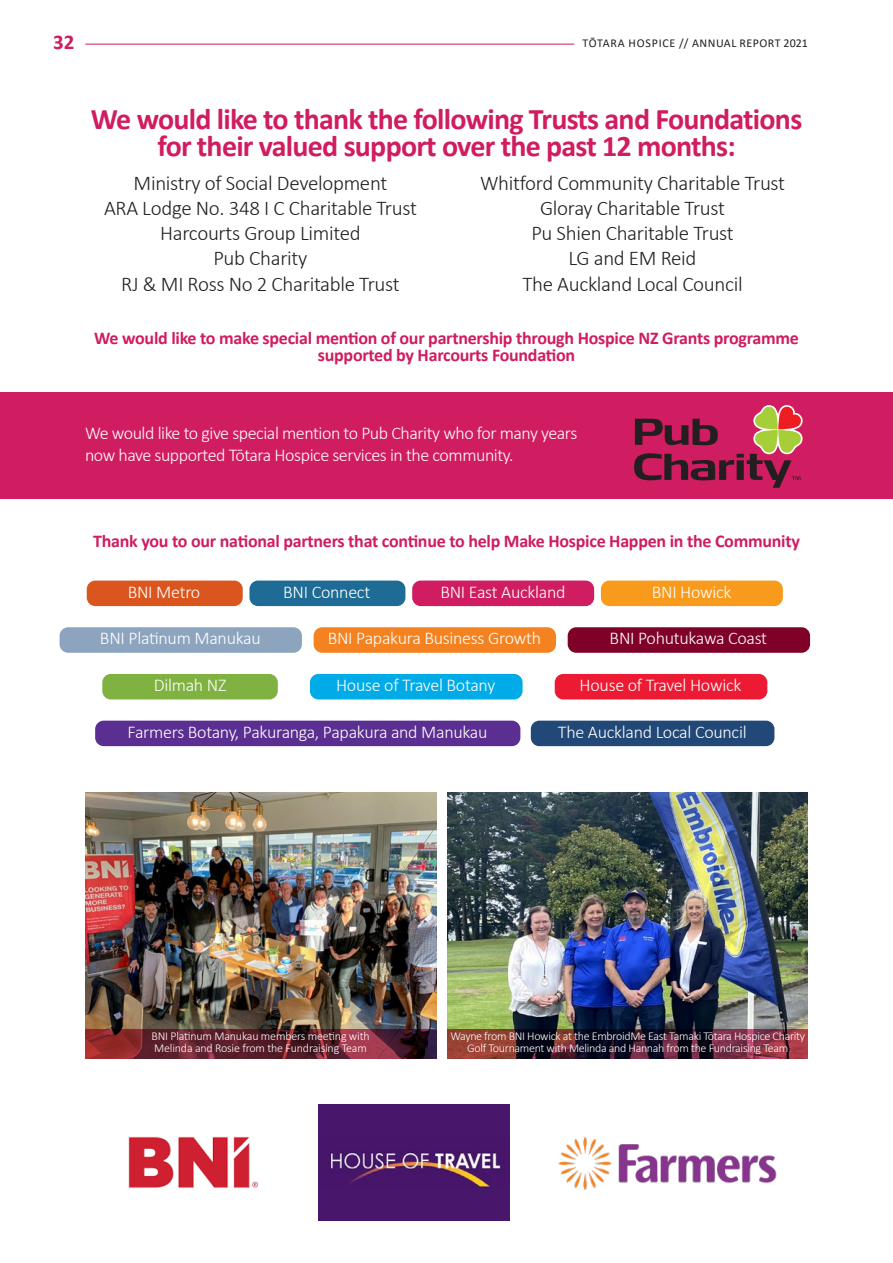
<style>
.page{position:relative;width:893px;height:1263px;background:#fff}
.page>*{position:absolute;margin:0;border:0;box-sizing:border-box;transform-origin:0 0}
.Headings{font:700 30px/27px "Calibri";letter-spacing:-.025em;color:#d01c60;text-align:center}
.Base_Text{font:300 21px "Calibri";letter-spacing:-.015em;color:#231f20}
.t1{font:700 21px "Calibri";color:#d01c60}
.Financials_Base{font:300 18px "Calibri";letter-spacing:-.015em;color:#fff}
.Financials_Base-2{font:700 18px/16.5px "Calibri";letter-spacing:-.015em;color:#d01c60;text-align:center}
.Heading-Orange{font:300 18px/21.6px "Calibri";letter-spacing:-.025em;color:#fff}
.Captions_-_small{font:300 12px/12px "Calibri";letter-spacing:-.025em;color:#fff;text-align:center}
.t2{font:12px "Calibri";letter-spacing:.04em;color:#231f20}
</style>
<div class="page">
<hr style="left:85px;top:44px;width:489px;height:1px;background:#d01c60">
<div style="left:0;top:392px;width:893px;height:107px;background:#d01c60"></div>
<svg style="left:634px;top:405px;width:169px;height:83px"></svg>
<img style="left:85px;top:792px;width:351px;height:237px">
<img style="left:448px;top:792px;width:360px;height:237px">
<svg style="left:448px;top:1029px;width:360px;height:29px;background:#54232f"></svg>
<svg style="left:85px;top:1029px;width:351px;height:29px;background:#65222d"></svg>
<img style="left:558px;top:1136px;width:219px;height:54px">
<img style="left:318px;top:1104px;width:192px;height:116px">
<img style="left:128px;top:1136px;width:131px;height:52px">
<div style="left:87px;top:581px;width:156px;height:25px;background:#da561e;border-radius:9px"></div>
<div style="left:249px;top:581px;width:156px;height:25px;background:#1e6c95;border-radius:9px"></div>
<div style="left:412px;top:581px;width:182px;height:25px;background:#d01c60;border-radius:9px"></div>
<div style="left:601px;top:581px;width:182px;height:25px;background:#f89a1c;border-radius:9px"></div>
<div style="left:310px;top:674px;width:213px;height:25px;background:#00abe7;border-radius:9px"></div>
<div style="left:555px;top:674px;width:212px;height:25px;background:#ed1a33;border-radius:9px"></div>
<div style="left:102px;top:674px;width:176px;height:25px;background:#7fb240;border-radius:9px"></div>
<div style="left:531px;top:721px;width:243px;height:25px;background:#214876;border-radius:9px"></div>
<div style="left:95px;top:721px;width:425px;height:25px;background:#5b2e91;border-radius:9px"></div>
<div style="left:314px;top:627px;width:242px;height:26px;background:#f58220;border-radius:9px"></div>
<div style="left:568px;top:627px;width:242px;height:26px;background:#7f0128;border-radius:9px"></div>
<div style="left:60px;top:627px;width:242px;height:26px;background:#8da4bf;border-radius:9px"></div>
<p class="t1" style="left:53px;top:27px;width:23px">32</p>
<p class="t2" style="left:582px;top:34px;width:227px">TŌTARA HOSPICE // ANNUAL REPORT 2021</p>
<p class="Headings" style="left:91px;top:105px;width:713px">We would like to thank the following Trusts and Foundations for their valued support over the past 12 months:</p>
<p class="Base_Text" style="left:134px;top:170px;width:255px">Ministry of Social Development</p>
<p class="Base_Text" style="left:104px;top:195px;width:314px">ARA Lodge No. 348 I C Charitable Trust</p>
<p class="Base_Text" style="left:160px;top:220px;width:202px">Harcourts Group Limited</p>
<p class="Base_Text" style="left:213px;top:245px;width:95px">Pub Charity</p>
<p class="Base_Text" style="left:121px;top:271px;width:280px">RJ &amp; MI Ross No 2 Charitable Trust</p>
<p class="Base_Text" style="left:480px;top:170px;width:307px">Whitford Community Charitable Trust</p>
<p class="Base_Text" style="left:540px;top:195px;width:186px">Gloray Charitable Trust</p>
<p class="Base_Text" style="left:531px;top:220px;width:204px">Pu Shien Charitable Trust</p>
<p class="Base_Text" style="left:568px;top:245px;width:130px">LG and EM Reid</p>
<p class="Base_Text" style="left:522px;top:271px;width:222px">The Auckland Local Council</p>
<p class="Financials_Base-2" style="left:94px;top:330px;width:706px">We would like to make special mention of our partnership through Hospice NZ Grants programme supported by Harcourts Foundation</p>
<p class="Heading-Orange" style="left:85px;top:422px;width:494px">We would like to give special mention to Pub Charity who for many years now have supported Tōtara Hospice services in the community.</p>
<p class="Financials_Base-2" style="left:93px;top:532px;width:708px">Thank you to our national partners that continue to help Make Hospice Happen in the Community</p>
<p class="Financials_Base" style="left:128px;top:580px;width:74px">BNI Metro</p>
<p class="Financials_Base" style="left:283px;top:580px;width:89px">BNI Connect</p>
<p class="Financials_Base" style="left:440px;top:580px;width:127px">BNI East Auckland</p>
<p class="Financials_Base" style="left:652px;top:580px;width:81px">BNI Howick</p>
<p class="Financials_Base" style="left:100px;top:627px;width:162px">BNI Platinum Manukau</p>
<p class="Financials_Base" style="left:328px;top:627px;width:215px">BNI Papakura Business Growth</p>
<p class="Financials_Base" style="left:610px;top:627px;width:159px">BNI Pohutukawa Coast</p>
<p class="Financials_Base" style="left:154px;top:674px;width:74px">Dilmah NZ</p>
<p class="Financials_Base" style="left:336px;top:674px;width:161px">House of Travel Botany</p>
<p class="Financials_Base" style="left:580px;top:674px;width:163px">House of Travel Howick</p>
<p class="Financials_Base" style="left:128px;top:720px;width:361px">Farmers Botany, Pakuranga, Papakura and Manukau</p>
<p class="Financials_Base" style="left:558px;top:720px;width:190px">The Auckland Local Council</p>
<p class="Captions_-_small" style="left:151px;top:1030px;width:220px;text-align:left">BNI Platinum Manukau members meeting with<br>Melinda and Rosie from the Fundraising Team</p>
<p class="Captions_-_small" style="left:450px;top:1030px;width:356px">Wayne from BNI Howick at the EmbroidMe East Tamaki Tōtara Hospice Charity<br>Golf Tournament with Melinda and Hannah from the Fundraising Team</p>
</div>
